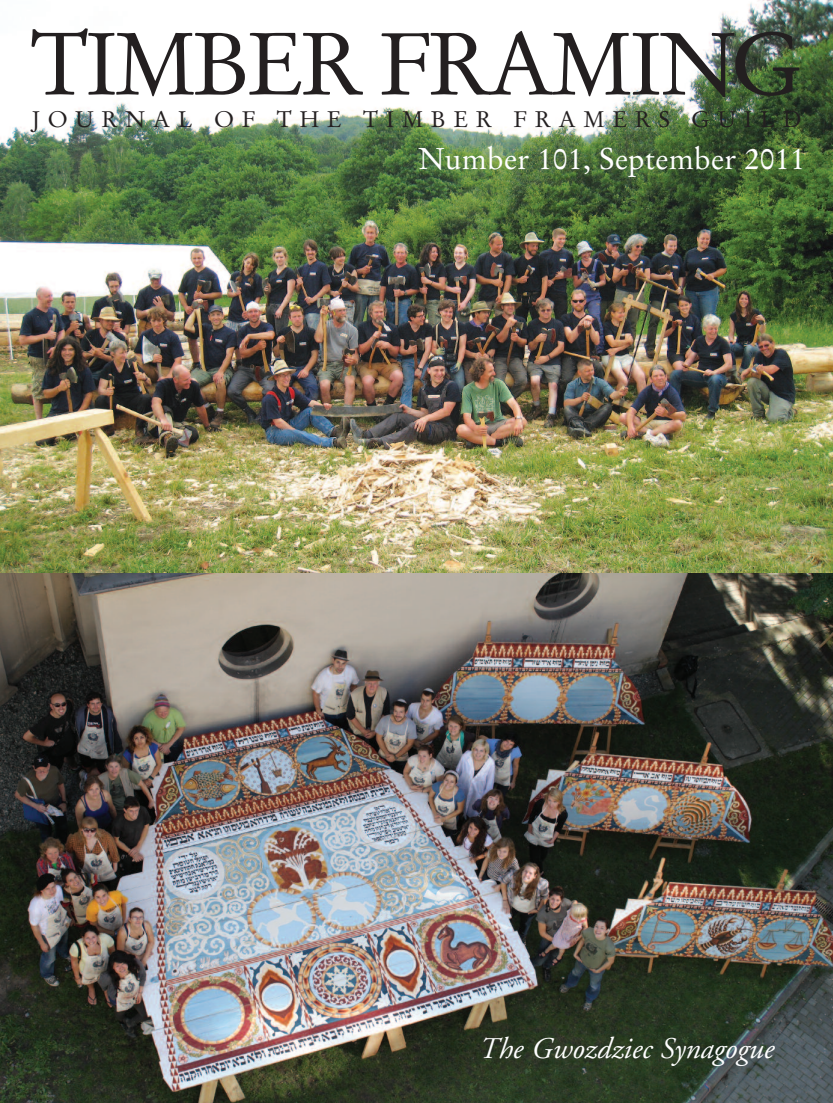
<style>
.page{position:relative;width:833px;height:1103px;background:#fff}
.page>*{position:absolute;margin:0;border:0;box-sizing:border-box;transform-origin:0 0}
.t1{font:87.5px "Stempel Garamond";letter-spacing:-.05em;color:#231f20}
.t2{font:30px "Stempel Garamond";letter-spacing:.005em;color:#fff}
.t3{font:italic 30px "Adobe Garamond";color:#fff}
.t4{font:22.5px "Stempel Garamond";letter-spacing:.335em;color:#231f20}
</style>
<div class="page">
<img style="left:0;top:572px;width:832px;height:530px">
<img style="left:0;top:0;width:832px;height:572px">
<h1 class="t1" style="left:31px;top:26px;width:773px">TIMBER FRAMING</h1>
<p class="t4" style="left:32px;top:109px;width:163px">JOURNAL</p>
<p class="t4" style="left:214px;top:109px;width:43px">O F</p>
<p class="t4" style="left:277px;top:109px;width:217px">T H E T I MBER</p>
<p class="t4" style="left:513px;top:109px;width:289px">F RAMERS GUILD</p>
<h2 class="t2" style="left:418px;top:146px;width:389px">Number 101, September 2011</h2>
<h2 class="t3" style="left:479px;top:1037px;width:296px">The Gwozdziec Synagogue</h2>
</div>
